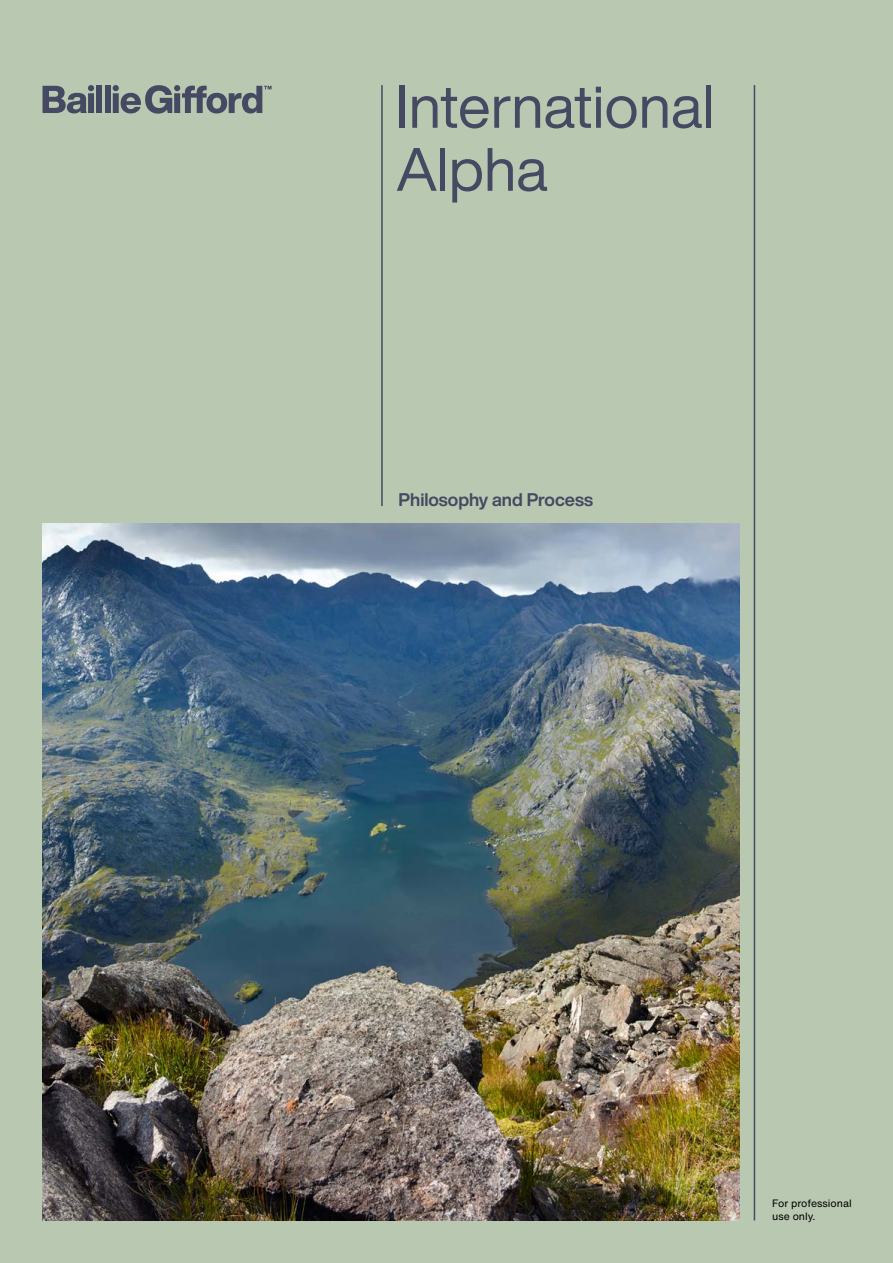
<style>
.page{position:relative;width:893px;height:1263px;background:#b9c8b1}
.page>*{position:absolute;margin:0;border:0;box-sizing:border-box;transform-origin:0 0}
.t1{font:60px/63px "Helvetica Now Display";color:#454961}
.t2{font:700 18px "Helvetica Now Display";color:#454961}
.t3{font:10.5px/13.5px "Helvetica Now Text";color:#000}
</style>
<div class="page">
<svg style="left:43px;top:85px;width:51px;height:28px"></svg>
<div style="left:96px;top:86px;width:6px;height:27px;background:#454961"></div>
<div style="left:105px;top:86px;width:6px;height:27px;background:#454961"></div>
<svg style="left:113px;top:85px;width:159px;height:29px"></svg>
<img style="left:43px;top:523px;width:697px;height:697px">
<hr style="left:381px;top:85px;width:2px;height:421px;background:#454961">
<hr style="left:754px;top:85px;width:1px;height:1135px;background:#454961">
<h1 class="t1" style="left:396px;top:75px;width:320px">International<br>Alpha</h1>
<h2 class="t2" style="left:399px;top:487px;width:196px">Philosophy and Process</h2>
<p class="t3" style="left:772px;top:1196px;width:81px">For professional use only.</p>
</div>
